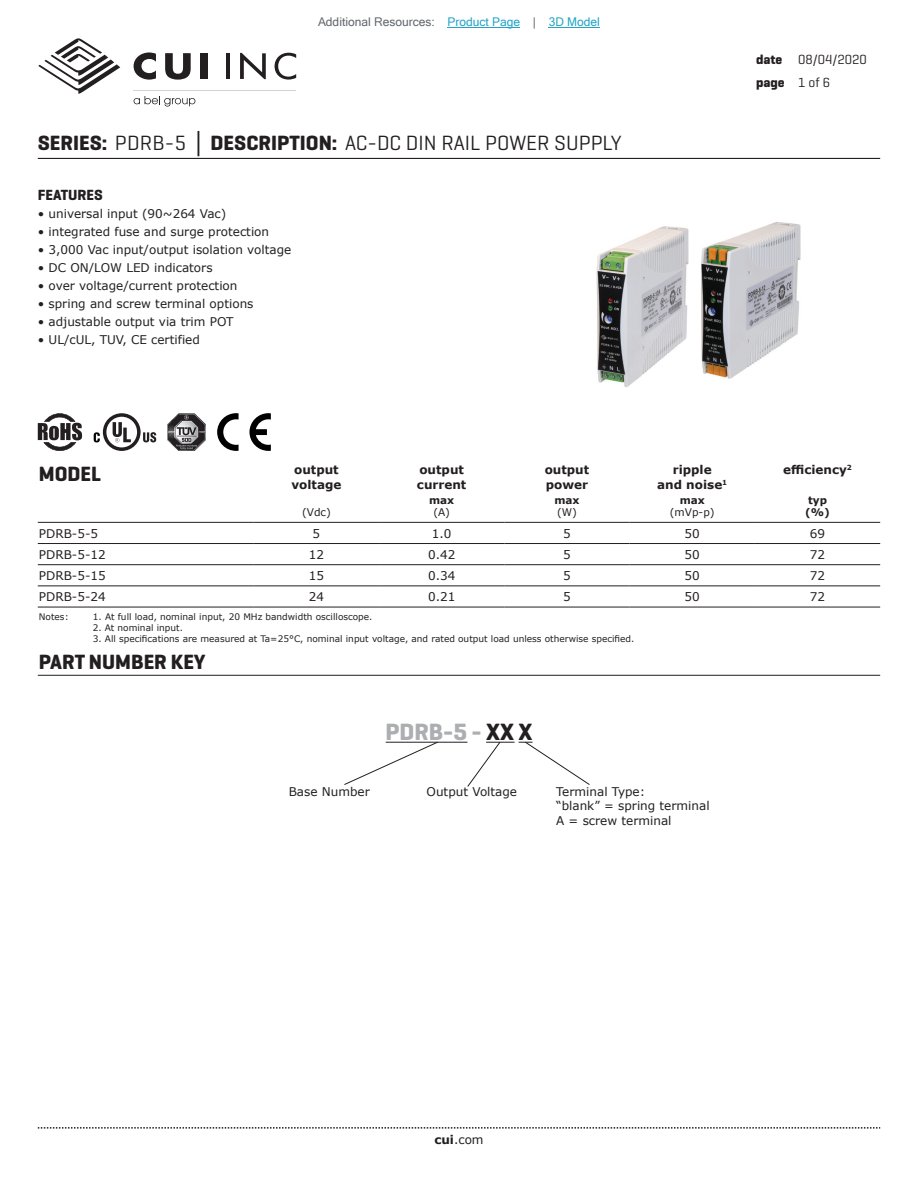
<style>
.page{position:relative;width:918px;height:1188px;background:#fff}
.page>*{position:absolute;margin:0;border:0;box-sizing:border-box;transform-origin:0 0}
.t1{font:700 24px "Geogrotesque";color:#adaeb2}
.t2{font:21px "Geogrotesque";color:#231f20}
.t3{font:700 21px "Geogrotesque";color:#231f20}
.t4{font:700 15px "Geogrotesque";color:#231f20}
.t5{font:13.5px/22.5px "Geogrotesque";color:#231f20}
.t6{font:12px/14.4px "Verdana";color:#231f20}
.t7{font:700 12px/14.4px "Verdana";color:#231f20}
.t8{font:12px "Microsoft Sans Serif";color:#63676b}
.t9{font:10.5px "Verdana";color:#231f20}
.t10{font:700 10.5px/12.6px "Verdana";color:#231f20}
.t11{font:9px "Verdana";color:#231f20}
.s1{color:#23a4c6}
.s2{font-weight:700}
.s3{font-family:"Verdana";font-weight:700}
.s4{color:#231f20}
</style>
<div class="page">
<svg style="left:38px;top:1127px;width:842px;height:2px"></svg>
<hr style="left:38px;top:158px;width:842px;height:1px;background:#231f20">
<svg style="left:38px;top:38px;width:82px;height:56px"></svg>
<hr style="left:226px;top:53px;width:4px;height:26px;background:#231f20">
<svg style="left:240px;top:53px;width:26px;height:26px"></svg>
<svg style="left:275px;top:53px;width:21px;height:27px"></svg>
<svg style="left:134px;top:52px;width:22px;height:28px"></svg>
<svg style="left:165px;top:53px;width:26px;height:27px"></svg>
<div style="left:200px;top:53px;width:8px;height:26px;background:#231f20"></div>
<svg style="left:134px;top:96px;width:61px;height:11px"></svg>
<hr style="left:134px;top:90px;width:162px;height:1px;background:#231f20">
<hr style="left:38px;top:522px;width:216px;height:1px;background:#231f20">
<hr style="left:254px;top:522px;width:125px;height:1px;background:#231f20">
<hr style="left:379px;top:522px;width:125px;height:1px;background:#231f20">
<hr style="left:504px;top:522px;width:126px;height:1px;background:#231f20">
<hr style="left:630px;top:522px;width:125px;height:1px;background:#231f20">
<hr style="left:755px;top:522px;width:125px;height:1px;background:#231f20">
<hr style="left:38px;top:543px;width:216px;height:1px;background:#231f20">
<hr style="left:254px;top:543px;width:125px;height:1px;background:#231f20">
<hr style="left:379px;top:543px;width:125px;height:1px;background:#231f20">
<hr style="left:504px;top:543px;width:126px;height:1px;background:#231f20">
<hr style="left:630px;top:543px;width:125px;height:1px;background:#231f20">
<hr style="left:755px;top:543px;width:125px;height:1px;background:#231f20">
<hr style="left:38px;top:564px;width:216px;height:1px;background:#231f20">
<hr style="left:254px;top:564px;width:125px;height:1px;background:#231f20">
<hr style="left:379px;top:564px;width:125px;height:1px;background:#231f20">
<hr style="left:504px;top:564px;width:126px;height:1px;background:#231f20">
<hr style="left:630px;top:564px;width:125px;height:1px;background:#231f20">
<hr style="left:755px;top:564px;width:125px;height:1px;background:#231f20">
<hr style="left:38px;top:586px;width:216px;height:1px;background:#231f20">
<hr style="left:254px;top:586px;width:125px;height:1px;background:#231f20">
<hr style="left:379px;top:586px;width:125px;height:1px;background:#231f20">
<hr style="left:504px;top:586px;width:126px;height:1px;background:#231f20">
<hr style="left:630px;top:586px;width:125px;height:1px;background:#231f20">
<hr style="left:755px;top:586px;width:125px;height:1px;background:#231f20">
<hr style="left:38px;top:607px;width:216px;height:1px;background:#231f20">
<hr style="left:254px;top:607px;width:125px;height:1px;background:#231f20">
<hr style="left:379px;top:607px;width:125px;height:1px;background:#231f20">
<hr style="left:504px;top:607px;width:126px;height:1px;background:#231f20">
<hr style="left:630px;top:607px;width:125px;height:1px;background:#231f20">
<hr style="left:755px;top:607px;width:125px;height:1px;background:#231f20">
<img style="left:596px;top:222px;width:205px;height:165px">
<svg style="left:94px;top:413px;width:62px;height:38px"></svg>
<svg style="left:38px;top:413px;width:44px;height:38px"></svg>
<img style="left:168px;top:413px;width:38px;height:38px">
<hr style="left:38px;top:675px;width:842px;height:1px;background:#231f20">
<hr style="left:386px;top:742px;width:81px;height:1px;background:#231f20">
<svg style="left:344px;top:741px;width:95px;height:44px"></svg>
<svg style="left:467px;top:741px;width:123px;height:46px"></svg>
<svg style="left:217px;top:413px;width:54px;height:38px"></svg>
<hr style="left:448px;top:27px;width:72px;height:1px;background:#23a4c6">
<hr style="left:549px;top:27px;width:51px;height:1px;background:#23a4c6">
<p class="t8" style="left:318px;top:15px;width:283px">Additional Resources: <span class="s1">Product Page</span> | <span class="s1">3D Model</span></p>
<h2 class="t2" style="left:38px;top:130px;width:586px"><span class="s2">SERIES:</span> PDRB-5 <span class="s3">│</span> <span class="s2">DESCRIPTION:</span> AC-DC DIN RAIL POWER SUPPLY</h2>
<p class="t4" style="left:38px;top:186px;width:67px">FEATURES</p>
<p class="t6" style="left:38px;top:207px;width:190px">• universal input (90~264 Vac)</p>
<p class="t6" style="left:38px;top:225px;width:233px">• integrated fuse and surge protection</p>
<p class="t6" style="left:38px;top:243px;width:255px">• 3,000 Vac input/output isolation voltage</p>
<p class="t6" style="left:38px;top:261px;width:176px">• DC ON/LOW LED indicators</p>
<p class="t6" style="left:38px;top:279px;width:201px">• over voltage/current protection</p>
<p class="t6" style="left:38px;top:297px;width:217px">• spring and screw terminal options</p>
<p class="t6" style="left:38px;top:315px;width:197px">• adjustable output via trim POT</p>
<p class="t6" style="left:38px;top:333px;width:164px">• UL/cUL, TUV, CE certified</p>
<p class="t5" style="left:756px;top:48px;width:112px"><span class="s2">date</span> 08/04/2020 <span class="s2">page</span> 1 of 6</p>
<h2 class="t3" style="left:39px;top:461px;width:64px">MODEL</h2>
<p class="t7" style="left:291px;top:462px;width:51px">output voltage</p>
<p class="t7" style="left:417px;top:462px;width:51px">output current</p>
<p class="t7" style="left:545px;top:462px;width:46px">output power</p>
<p class="t7" style="left:657px;top:462px;width:72px;text-align:center">ripple<br>and noise<sup>1</sup></p>
<p class="t7" style="left:783px;top:462px;width:70px">efficiency<sup>2</sup></p>
<p class="t9" style="left:302px;top:505px;width:30px">(Vdc)</p>
<p class="t10" style="left:805px;top:493px;width:26px">typ (%)</p>
<p class="t10" style="left:429px;top:493px;width:27px">max</p>
<p class="t9" style="left:433px;top:505px;width:18px">(A)</p>
<p class="t10" style="left:554px;top:493px;width:27px">max</p>
<p class="t9" style="left:557px;top:505px;width:21px">(W)</p>
<p class="t10" style="left:680px;top:493px;width:27px">max</p>
<p class="t9" style="left:670px;top:505px;width:46px">(mVp-p)</p>
<p class="t6" style="left:39px;top:526px;width:61px">PDRB-5-5</p>
<p class="t6" style="left:313px;top:526px;width:9px">5</p>
<p class="t6" style="left:432px;top:526px;width:21px">1.0</p>
<p class="t6" style="left:563px;top:526px;width:9px">5</p>
<p class="t6" style="left:685px;top:526px;width:17px">50</p>
<p class="t6" style="left:810px;top:526px;width:17px">69</p>
<p class="t6" style="left:39px;top:547px;width:68px">PDRB-5-12</p>
<p class="t6" style="left:309px;top:547px;width:17px">12</p>
<p class="t6" style="left:428px;top:547px;width:29px">0.42</p>
<p class="t6" style="left:563px;top:547px;width:9px">5</p>
<p class="t6" style="left:685px;top:547px;width:17px">50</p>
<p class="t6" style="left:810px;top:547px;width:17px">72</p>
<p class="t6" style="left:39px;top:568px;width:68px">PDRB-5-15</p>
<p class="t6" style="left:309px;top:568px;width:17px">15</p>
<p class="t6" style="left:428px;top:568px;width:29px">0.34</p>
<p class="t6" style="left:563px;top:568px;width:9px">5</p>
<p class="t6" style="left:685px;top:568px;width:17px">50</p>
<p class="t6" style="left:810px;top:568px;width:17px">72</p>
<p class="t6" style="left:39px;top:589px;width:68px">PDRB-5-24</p>
<p class="t6" style="left:309px;top:589px;width:17px">24</p>
<p class="t6" style="left:428px;top:589px;width:29px">0.21</p>
<p class="t6" style="left:563px;top:589px;width:9px">5</p>
<p class="t6" style="left:685px;top:589px;width:17px">50</p>
<p class="t6" style="left:810px;top:589px;width:17px">72</p>
<p class="t11" style="left:39px;top:610px;width:31px">Notes:</p>
<p class="t11" style="left:93px;top:610px;width:281px">1. At full load, nominal input, 20 MHz bandwidth oscilloscope.</p>
<p class="t11" style="left:93px;top:621px;width:92px">2. At nominal input.</p>
<p class="t11" style="left:93px;top:632px;width:543px">3. All specifications are measured at Ta=25°C, nominal input voltage, and rated output load unless otherwise specified.</p>
<h2 class="t3" style="left:39px;top:649px;width:168px">PART NUMBER KEY</h2>
<h1 class="t1" style="left:385px;top:717px;width:149px">PDRB-5 - <span class="s4">XX X</span></h1>
<p class="t6" style="left:289px;top:784px;width:83px">Base Number</p>
<p class="t6" style="left:427px;top:784px;width:92px">Output Voltage</p>
<p class="t6" style="left:556px;top:784px;width:155px">Terminal Type:<br>“blank” = spring terminal<br>A = screw terminal</p>
<p class="t6" style="left:434px;top:1132px;width:51px"><span class="s2">cui</span>.com</p>
</div>
